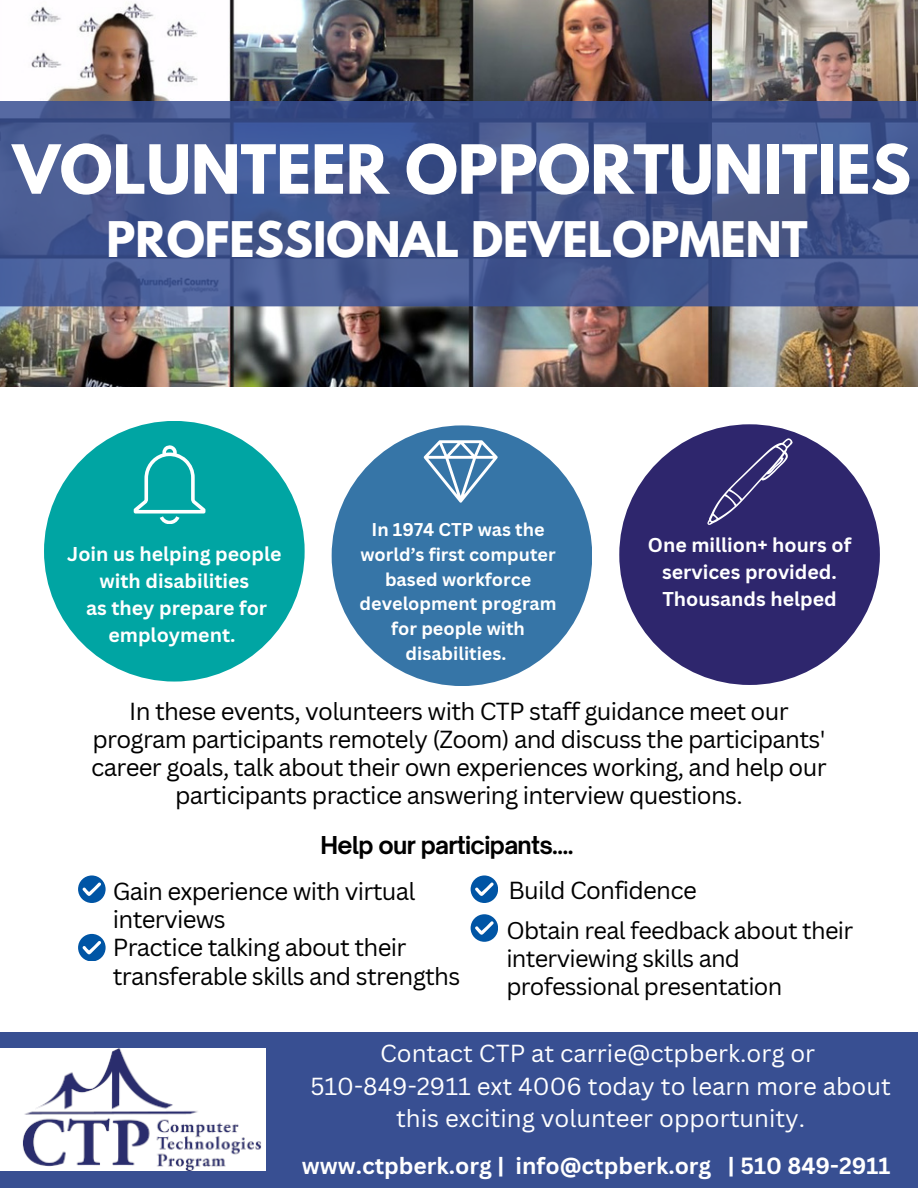
<style>
.page{position:relative;width:918px;height:1188px;background:#fff}
.page>*{position:absolute;margin:0;border:0;box-sizing:border-box;transform-origin:0 0}
.t1{font:700 60px "League Spartan";color:#fff}
.t2{font:700 43.5px "League Spartan";color:#fff}
.t3{font:24px/28.2px "Canva Sans";letter-spacing:-.03em;color:#000}
.t4{font:24px/32.7px "Canva Sans";color:#fff;text-align:center}
.t5{font:23.55px/28.2px "Canva Sans";letter-spacing:-.03em;color:#000}
.t6{font:700 23.55px "Open Sauce One";letter-spacing:-.03em;color:#000}
.t7{font:700 22.8px "Canva Sans";color:#fff}
.t8{font:700 19.5px/27px "Canva Sans";color:#fff;text-align:center}
.t9{font:700 18px/24.8px "Canva Sans";color:#fff;text-align:center}
</style>
<div class="page">
<svg style="left:78px;top:875px;width:27px;height:27px"></svg>
<img style="left:0;top:0;width:918px;height:387px">
<div style="left:332px;top:425px;width:260px;height:261px;background:#3675a7;border-radius:50%"></div>
<svg style="left:424px;top:440px;width:74px;height:62px"></svg>
<div style="left:0;top:1032px;width:918px;height:156px;background:#384f92"></div>
<svg style="left:78px;top:934px;width:27px;height:27px"></svg>
<svg style="left:471px;top:875px;width:27px;height:27px"></svg>
<svg style="left:471px;top:914px;width:27px;height:27px"></svg>
<svg style="left:0;top:101px;width:918px;height:205px;background:#43568e"></svg>
<img style="left:0;top:1049px;width:266px;height:121px">
<div style="left:619px;top:424px;width:261px;height:261px;background:#2e266d;border-radius:50%"></div>
<svg style="left:707px;top:438px;width:86px;height:87px"></svg>
<div style="left:44px;top:421px;width:261px;height:261px;background:#00a5a3;border-radius:50%"></div>
<svg style="left:134px;top:445px;width:71px;height:79px"></svg>
<p class="t1" style="left:13px;top:140px;width:900px">VOLUNTEER OPPORTUNITIES</p>
<p class="t2" style="left:107px;top:217px;width:703px">PROFESSIONAL DEVELOPMENT</p>
<p class="t8" style="left:67px;top:540px;width:216px">Join us helping people with disabilities</p>
<p class="t8" style="left:86px;top:594px;width:183px">as they prepare for employment.</p>
<p class="t9" style="left:360px;top:517px;width:198px">In 1974 CTP was the world’s first computer based workforce development program for people with disabilities.</p>
<p class="t8" style="left:648px;top:531px;width:205px">One million+ hours of services provided.<br>Thousands helped</p>
<p class="t3" style="left:91px;top:696px;width:737px;text-align:center">In these events, volunteers with CTP staff guidance meet our program participants remotely (Zoom) and discuss the participants' career goals, talk about their own experiences working, and help our participants practice answering interview questions.</p>
<p class="t6" style="left:321px;top:830px;width:254px">Help our participants….</p>
<p class="t3" style="left:113px;top:876px;width:304px">Gain experience with virtual interviews</p>
<p class="t3" style="left:508px;top:876px;width:190px">Build Confidence</p>
<p class="t5" style="left:506px;top:915px;width:348px">Obtain real feedback about their interviewing skills and professional presentation</p>
<p class="t3" style="left:113px;top:933px;width:349px">Practice talking about their transferable skills and strengths</p>
<p class="t4" style="left:380px;top:1037px;width:437px">Contact CTP at carrie@ctpberk.org or</p>
<p class="t4" style="left:310px;top:1069px;width:582px">510-849-2911 ext 4006 today to learn more about this exciting volunteer opportunity.</p>
<p class="t7" style="left:302px;top:1150px;width:590px">www.ctpberk.org | info@ctpberk.org | 510 849-2911</p>
</div>
